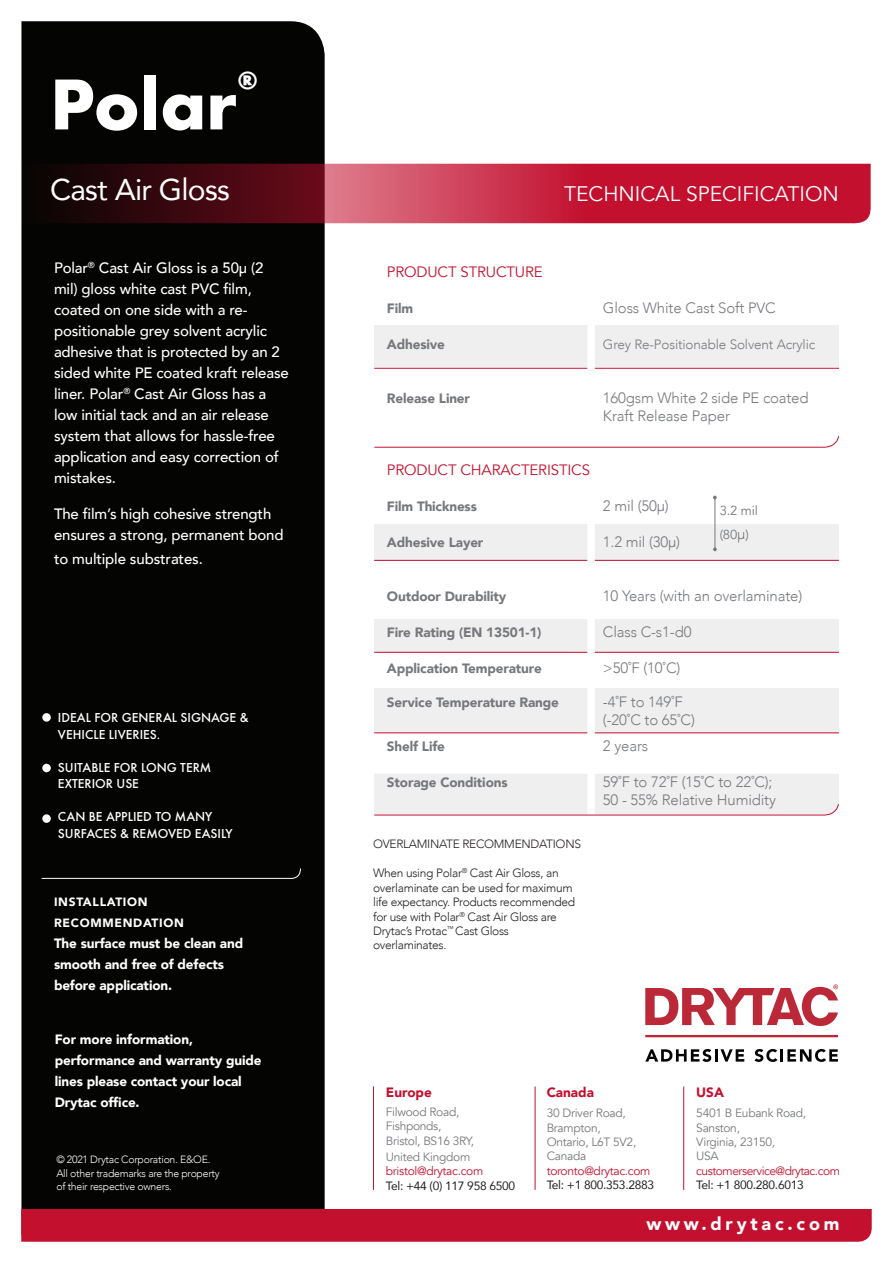
<style>
.page{position:relative;width:893px;height:1263px;background:#fff}
.page>*{position:absolute;margin:0;border:0;box-sizing:border-box;transform-origin:0 0}
.t1{font:700 74.7px "Futura EF";color:#fff}
.t2{font:30px "Avenir";letter-spacing:-.025em;color:#fff}
.t3{font:21px "Avenir";color:#fff}
.t4{font:900 18px "Avenir";letter-spacing:.21em;color:#fff}
.t5{font:500 15px/21px "Avenir";letter-spacing:-.01em;color:#fff}
.t6{font:300 15px/18px "Avenir";letter-spacing:-.01em;color:#76787b}
.t7{font:15px "Avenir";letter-spacing:-.01em;color:#c3102f}
.t8{font:900 13.5px "Avenir";letter-spacing:-.01em;color:#76787b}
.t9{font:900 13.5px/21px "Avenir";letter-spacing:-.01em;color:#fff}
.t10{font:500 13.5px/16.5px "Futura EF";color:#fff}
.t11{font:300 13.5px "Avenir";letter-spacing:-.01em;color:#76787b}
.t12{font:900 13.5px "Avenir";color:#c3102f}
.t13{font:13.05px "Avenir";color:#76787b}
.t14{font:300 12px/14.4px "Avenir";letter-spacing:-.025em;color:#231f20}
.t15{font:12px "Avenir";letter-spacing:-.025em;color:#76787b}
.t16{font:12px "Avenir";letter-spacing:-.025em;color:#c3102f}
.t17{font:12px "Avenir";letter-spacing:-.025em;color:#231f20}
.t18{font:900 12px/21px "Avenir";letter-spacing:.06em;color:#fff}
.t19{font:300 10.5px/13.5px "Avenir";letter-spacing:-.025em;color:#fff}
.s1{font-weight:300;font-size:15px}
</style>
<div class="page">
<div style="left:21px;top:21px;width:304px;height:1188px;background:#040503"></div>
<div style="left:21px;top:1209px;width:851px;height:33px;background:#c3102f"></div>
<div style="left:374px;top:326px;width:465px;height:41px;background:#efeff0"></div>
<svg style="left:21px;top:164px;width:850px;height:60px;background:#952033"></svg>
<div style="left:42px;top:713px;width:9px;height:9px;background:#fff;border-radius:50%"></div>
<div style="left:42px;top:764px;width:9px;height:8px;background:#fff;border-radius:50%"></div>
<div style="left:42px;top:814px;width:9px;height:9px;background:#fff;border-radius:50%"></div>
<hr style="left:374px;top:368px;width:465px;height:1px;background:#c3102f">
<div style="left:374px;top:688px;width:465px;height:45px;background:#efeff0"></div>
<div style="left:374px;top:619px;width:465px;height:33px;background:#efeff0"></div>
<div style="left:374px;top:524px;width:465px;height:37px;background:#efeff0"></div>
<hr style="left:374px;top:560px;width:465px;height:1px;background:#c3102f">
<hr style="left:374px;top:652px;width:465px;height:1px;background:#c3102f">
<hr style="left:374px;top:732px;width:465px;height:1px;background:#c3102f">
<div style="left:587px;top:294px;width:8px;height:133px;background:#fff"></div>
<hr style="left:715px;top:496px;width:1px;height:53px;background:#76787b">
<svg style="left:713px;top:547px;width:4px;height:4px"></svg>
<svg style="left:41px;top:868px;width:261px;height:11px;background:#1b1c1a"></svg>
<svg style="left:374px;top:436px;width:465px;height:12px"></svg>
<div style="left:587px;top:498px;width:8px;height:405px;background:#fff"></div>
<div style="left:374px;top:774px;width:465px;height:42px;background:#efeff0"></div>
<hr style="left:373px;top:1086px;width:1px;height:104px;background:#c3102f">
<hr style="left:535px;top:1086px;width:1px;height:104px;background:#c3102f">
<hr style="left:683px;top:1086px;width:1px;height:104px;background:#c3102f">
<svg style="left:645px;top:984px;width:193px;height:42px"></svg>
<svg style="left:645px;top:1049px;width:99px;height:13px"></svg>
<svg style="left:754px;top:1049px;width:84px;height:13px"></svg>
<hr style="left:645px;top:1035px;width:193px;height:2px;background:#bb2938">
<p class="t1" style="left:50px;top:60px;width:210px">Polar<sup>®</sup></p>
<p class="t2" style="left:50px;top:165px;width:181px">Cast Air Gloss</p>
<p class="t5" style="left:54px;top:257px;width:236px">Polar<sup>®</sup> Cast Air Gloss is a 50μ (2 mil) gloss white cast PVC film, coated on one side with a re&shy;positionable grey solvent acrylic adhesive that is protected by an 2 sided white PE coated kraft release liner. Polar<sup>®</sup> Cast Air Gloss has a low initial tack and an air release system that allows for hassle-free application and easy correction of mistakes.</p>
<p class="t5" style="left:54px;top:503px;width:231px">The film’s high cohesive strength ensures a strong, permanent bond</p>
<p class="t5" style="left:54px;top:548px;width:150px">to multiple substrates.</p>
<p class="t10" style="left:58px;top:709px;width:192px">IDEAL FOR GENERAL SIGNAGE &amp;<br>VEHICLE LIVERIES.</p>
<p class="t10" style="left:58px;top:759px;width:155px">SUITABLE FOR LONG TERM<br>EXTERIOR USE</p>
<p class="t10" style="left:58px;top:808px;width:176px">CAN BE APPLIED TO MANY<br>SURFACES &amp; REMOVED EASILY</p>
<p class="t18" style="left:54px;top:891px;width:131px">INSTALLATION<br>RECOMMENDATION</p>
<p class="t9" style="left:54px;top:932px;width:191px">The surface must be clean and smooth and free of defects</p>
<p class="t9" style="left:54px;top:974px;width:120px">before application.</p>
<p class="t9" style="left:55px;top:1029px;width:208px">For more information, performance and warranty guide lines please contact your local<br>Drytac office.</p>
<p class="t19" style="left:56px;top:1153px;width:165px">© 2021 Drytac Corporation. E&amp;OE.<br>All other trademarks are the property of their respective owners.</p>
<p class="t3" style="left:564px;top:181px;width:276px">TECHNICAL SPECIFICATION</p>
<p class="t7" style="left:387px;top:263px;width:157px">PRODUCT STRUCTURE</p>
<p class="t8" style="left:387px;top:297px;width:28px">Film</p>
<p class="t6" style="left:603px;top:299px;width:174px">Gloss White Cast Soft PVC</p>
<p class="t8" style="left:387px;top:333px;width:60px">Adhesive</p>
<p class="t11" style="left:603px;top:336px;width:214px">Grey Re-Positionable Solvent Acrylic</p>
<p class="t8" style="left:387px;top:387px;width:85px">Release Liner</p>
<p class="t6" style="left:603px;top:389px;width:207px">160gsm White 2 side PE coated<br>Kraft Release Paper</p>
<p class="t7" style="left:387px;top:461px;width:205px">PRODUCT CHARACTERISTICS</p>
<p class="t8" style="left:387px;top:495px;width:92px">Film Thickness</p>
<p class="t6" style="left:603px;top:497px;width:67px">2 mil (50μ)</p>
<p class="t8" style="left:387px;top:531px;width:98px">Adhesive Layer</p>
<p class="t6" style="left:603px;top:533px;width:79px">1.2 mil (30μ)</p>
<p class="t13" style="left:720px;top:503px;width:40px">3.2 mil</p>
<p class="t13" style="left:720px;top:527px;width:31px">(80<span class="s1">μ</span>)</p>
<p class="t8" style="left:387px;top:585px;width:121px">Outdoor Durability</p>
<p class="t6" style="left:603px;top:587px;width:201px">10 Years (with an overlaminate)</p>
<p class="t8" style="left:387px;top:621px;width:156px">Fire Rating (EN 13501-1)</p>
<p class="t6" style="left:603px;top:623px;width:90px">Class C-s1-d0</p>
<p class="t8" style="left:387px;top:657px;width:156px">Application Temperature</p>
<p class="t6" style="left:603px;top:659px;width:79px">&gt;50˚F (10˚C)</p>
<p class="t8" style="left:387px;top:691px;width:174px">Service Temperature Range</p>
<p class="t6" style="left:603px;top:693px;width:81px">-4˚F to 149˚F</p>
<p class="t6" style="left:603px;top:711px;width:93px">(-20˚C to 65˚C)</p>
<p class="t8" style="left:387px;top:734px;width:60px">Shelf Life</p>
<p class="t6" style="left:603px;top:736px;width:47px">2 years</p>
<p class="t8" style="left:387px;top:770px;width:122px">Storage Conditions</p>
<p class="t6" style="left:603px;top:772px;width:171px">59˚F to 72˚F (15˚C to 22˚C);</p>
<p class="t6" style="left:603px;top:790px;width:175px">50 - 55% Relative Humidity</p>
<p class="t14" style="left:373px;top:837px;width:209px">OVERLAMINATE RECOMMENDATIONS</p>
<p class="t14" style="left:373px;top:866px;width:204px">When using Polar<sup>®</sup> Cast Air Gloss, an overlaminate can be used for maximum life expectancy. Products recommended</p>
<p class="t14" style="left:373px;top:909px;width:185px">for use with Polar<sup>®</sup> Cast Air Gloss are<br>Drytac’s Protac<sup>™</sup> Cast Gloss</p>
<p class="t14" style="left:373px;top:938px;width:75px">overlaminates.</p>
<p class="t12" style="left:386px;top:1080px;width:47px">Europe</p>
<p class="t15" style="left:386px;top:1104px;width:75px">Filwood Road,</p>
<p class="t15" style="left:386px;top:1119px;width:57px">Fishponds,</p>
<p class="t15" style="left:386px;top:1133px;width:90px">Bristol, BS16 3RY,</p>
<p class="t15" style="left:386px;top:1149px;width:86px">United Kingdom</p>
<p class="t16" style="left:386px;top:1164px;width:99px">bristol@drytac.com</p>
<p class="t17" style="left:386px;top:1176px;width:131px">Tel: +44 (0) 117 958 6500</p>
<p class="t12" style="left:547px;top:1080px;width:49px">Canada</p>
<p class="t15" style="left:547px;top:1106px;width:81px">30 Driver Road,</p>
<p class="t15" style="left:547px;top:1120px;width:56px">Brampton,</p>
<p class="t15" style="left:547px;top:1135px;width:91px">Ontario, L6T 5V2,</p>
<p class="t15" style="left:547px;top:1149px;width:41px">Canada</p>
<p class="t16" style="left:547px;top:1163px;width:105px">toronto@drytac.com</p>
<p class="t17" style="left:547px;top:1175px;width:109px">Tel: +1 800.353.2883</p>
<p class="t12" style="left:696px;top:1080px;width:29px">USA</p>
<p class="t15" style="left:696px;top:1106px;width:111px">5401 B Eubank Road,</p>
<p class="t15" style="left:696px;top:1120px;width:45px">Sanston,</p>
<p class="t15" style="left:696px;top:1135px;width:80px">Virginia, 23150,</p>
<p class="t15" style="left:696px;top:1149px;width:24px">USA</p>
<p class="t16" style="left:696px;top:1163px;width:145px">customerservice@drytac.com</p>
<p class="t17" style="left:696px;top:1175px;width:109px">Tel: +1 800.280.6013</p>
<p class="t4" style="left:646px;top:1208px;width:195px">www.drytac.com</p>
</div>
